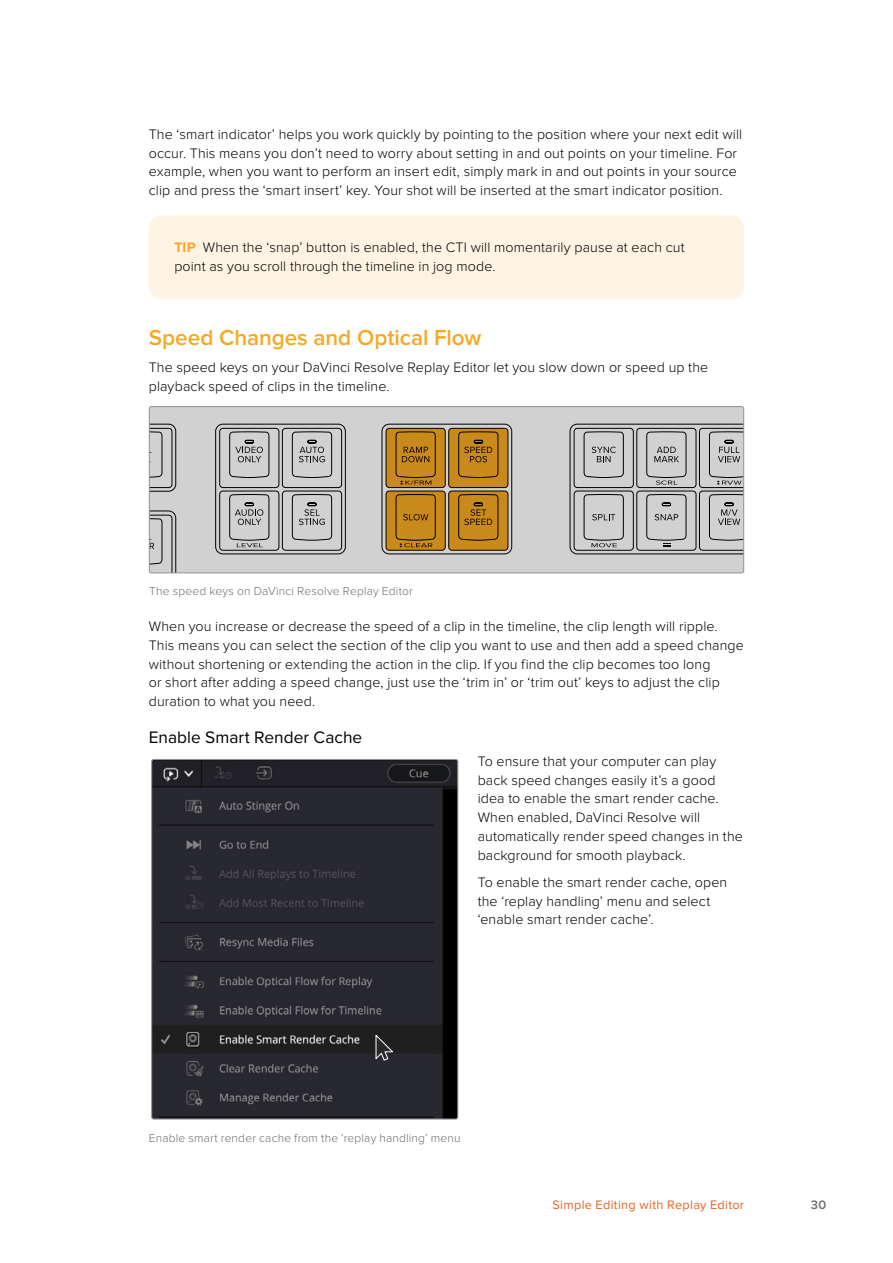
<style>
.page{position:relative;width:893px;height:1263px;background:#fff}
.page>*{position:absolute;margin:0;border:0;box-sizing:border-box;transform-origin:0 0}
.t1{font:600 22.5px "Proxima Nova";color:#f7a822}
.t2{font:17.25px "Proxima Nova";color:#000}
.t3{font:300 14.25px/18.8px "Proxima Nova";letter-spacing:.005em;color:#000}
.t4{font:12.75px "Proxima Nova";letter-spacing:.025em;color:#dd6628}
.t5{font:600 12.75px "Proxima Nova";color:#6d6e71}
.t6{font:300 12px "Proxima Nova";letter-spacing:.015em;color:#6d6e71}
.s1{font-weight:700;color:#f7a822}
</style>
<div class="page">
<div style="left:149px;top:215px;width:595px;height:84px;background:#fff3e3;border-radius:13px"></div>
<svg style="left:151px;top:408px;width:593px;height:165px;background:#c5c5c5"></svg>
<div style="left:219px;top:491px;width:60px;height:59px;border:1px solid #000;border-radius:3px"></div>
<div style="left:282px;top:491px;width:60px;height:59px;border:1px solid #000;border-radius:3px"></div>
<div style="left:219px;top:428px;width:60px;height:60px;border:1px solid #000;border-radius:3px"></div>
<div style="left:282px;top:428px;width:60px;height:60px;border:1px solid #000;border-radius:3px"></div>
<div style="left:448px;top:428px;width:60px;height:60px;border:1px solid #000;border-radius:3px"></div>
<div style="left:574px;top:491px;width:60px;height:59px;border:1px solid #000;border-radius:3px"></div>
<div style="left:636px;top:491px;width:60px;height:59px;border:1px solid #000;border-radius:3px"></div>
<div style="left:574px;top:428px;width:60px;height:60px;border:1px solid #000;border-radius:3px"></div>
<div style="left:636px;top:428px;width:60px;height:60px;border:1px solid #000;border-radius:3px"></div>
<svg style="left:229px;top:431px;width:40px;height:47px;background:#b2b2b2"></svg>
<svg style="left:292px;top:431px;width:40px;height:47px;background:#b1b1b1"></svg>
<svg style="left:292px;top:494px;width:40px;height:47px;background:#b3b3b3"></svg>
<svg style="left:149px;top:515px;width:23px;height:58px"></svg>
<svg style="left:151px;top:428px;width:21px;height:60px"></svg>
<svg style="left:583px;top:431px;width:41px;height:47px;background:#b6b6b6"></svg>
<svg style="left:646px;top:494px;width:41px;height:53px;background:#b7b7b7"></svg>
<svg style="left:584px;top:494px;width:40px;height:53px;background:#bbb"></svg>
<svg style="left:699px;top:428px;width:43px;height:122px;background:#b4b4b4"></svg>
<svg style="left:646px;top:431px;width:41px;height:54px;background:#b6b6b6"></svg>
<svg style="left:229px;top:494px;width:40px;height:53px;background:#b3b3b3"></svg>
<div style="left:149px;top:406px;width:595px;height:167px;border:1px solid #939598;border-radius:2px"></div>
<svg style="left:386px;top:428px;width:59px;height:59px;background:#b27817"></svg>
<svg style="left:386px;top:491px;width:59px;height:59px;background:#b67b18"></svg>
<svg style="left:449px;top:428px;width:59px;height:59px;background:#b37a18"></svg>
<svg style="left:449px;top:491px;width:59px;height:59px;background:#b47a18"></svg>
<img style="left:153px;top:759px;width:305px;height:360px">
<div style="left:151px;top:759px;width:307px;height:360px;border:1px solid #939598;border-radius:2px"></div>
<svg style="left:375px;top:1034px;width:18px;height:27px"></svg>
<p class="t3" style="left:149px;top:125px;width:595px">The ‘smart indicator’ helps you work quickly by pointing to the position where your next edit will occur. This means you don’t need to worry about setting in and out points on your timeline. For example, when you want to perform an insert edit, simply mark in and out points in your source clip and press the ‘smart insert’ key. Your shot will be inserted at the smart indicator position.</p>
<p class="t3" style="left:174px;top:238px;width:512px"><span class="s1">TIP</span> When the ‘snap’ button is enabled, the CTI will momentarily pause at each cut point as you scroll through the timeline in jog mode.</p>
<h1 class="t1" style="left:149px;top:324px;width:334px">Speed Changes and Optical Flow</h1>
<p class="t3" style="left:149px;top:358px;width:561px">The speed keys on your DaVinci Resolve Replay Editor let you slow down or speed up the playback speed of clips in the timeline.</p>
<p class="t6" style="left:149px;top:584px;width:265px">The speed keys on DaVinci Resolve Replay Editor</p>
<p class="t3" style="left:149px;top:617px;width:596px">When you increase or decrease the speed of a clip in the timeline, the clip length will ripple.<br>This means you can select the section of the clip you want to use and then add a speed change without shortening or extending the action in the clip. If you find the clip becomes too long<br>or short after adding a speed change, just use the ‘trim in’ or ‘trim out’ keys to adjust the clip duration to what you need.</p>
<p class="t2" style="left:149px;top:727px;width:215px">Enable Smart Render Cache</p>
<p class="t3" style="left:478px;top:752px;width:267px">To ensure that your computer can play back speed changes easily it’s a good idea to enable the smart render cache.<br>When enabled, DaVinci Resolve will automatically render speed changes in the background for smooth playback.</p>
<p class="t3" style="left:478px;top:873px;width:251px">To enable the smart render cache, open the ‘replay handling’ menu and select ‘enable smart render cache’.</p>
<p class="t6" style="left:149px;top:1131px;width:313px">Enable smart render cache from the ‘replay handling’ menu</p>
<p class="t4" style="left:552px;top:1198px;width:193px">Simple Editing with Replay Editor</p>
<p class="t5" style="left:811px;top:1198px;width:17px">30</p>
</div>
